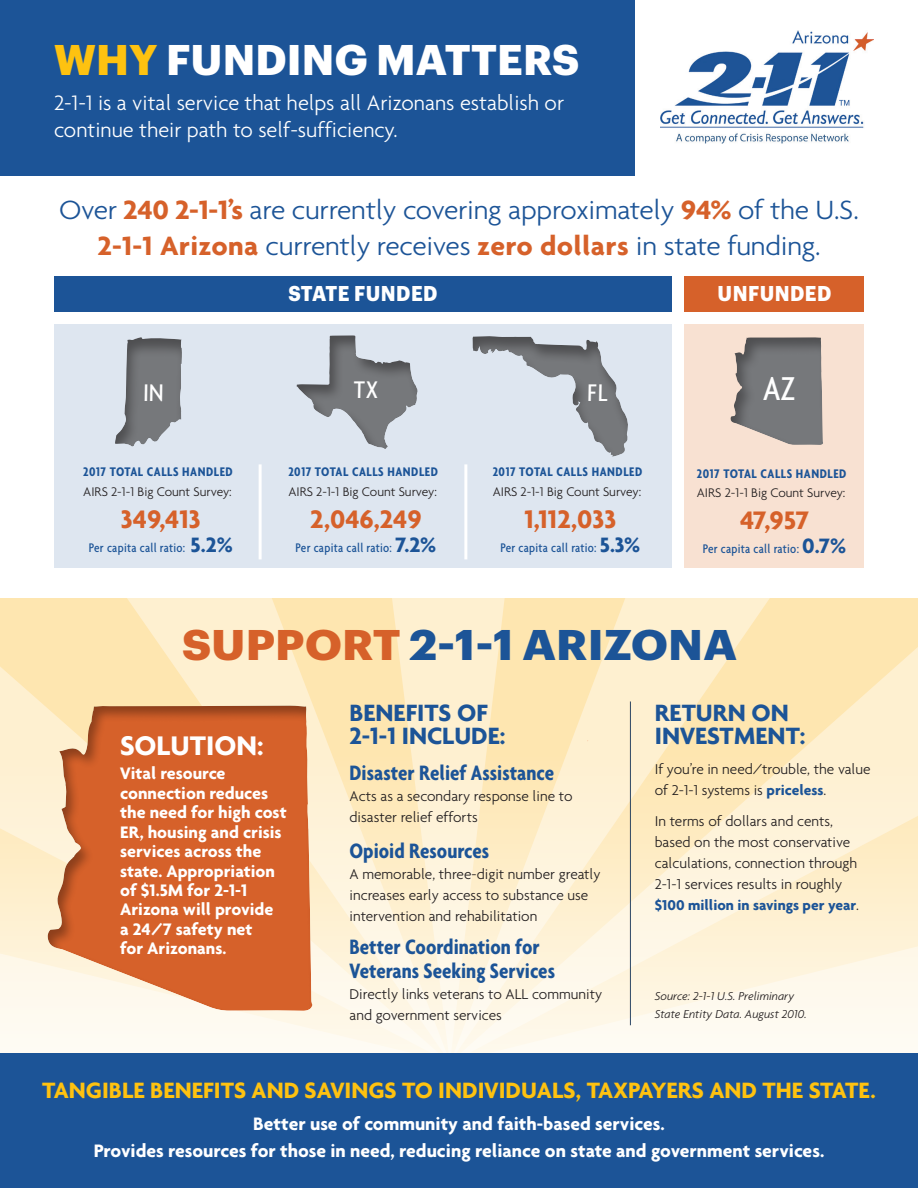
<style>
.page{position:relative;width:918px;height:1188px;background:#fff}
.page>*{position:absolute;margin:0;border:0;box-sizing:border-box;transform-origin:0 0}
.t1{font:700 42px "Graphik";letter-spacing:.005em;color:#1c5497;scale:1.07 1}
.t2{font:700 42px "Graphik";letter-spacing:.005em;color:#fff}
.t3{font:500 condensed 35.7px "Agenda";color:#fff}
.t4{font:700 29.1px "Agenda";color:#fff}
.t5{font:300 28.5px/36.8px "Agenda";letter-spacing:-.01em;color:#1c5497;text-align:center;scale:1.04 1}
.t6{font:700 27.3px "Agenda";color:#d6612a}
.t7{font:500 condensed 26.1px "Agenda";color:#fff}
.t8{font:700 25.5px/23.4px "Agenda";color:#1c5497}
.t9{font:700 24px "Agenda";color:#fec210}
.t10{font:300 22.5px/27px "Agenda";color:#fff}
.t11{font:700 condensed 22.5px/24px "Agenda";color:#1c5497}
.t12{font:700 21px "Graphik";letter-spacing:.025em;color:#fff;scale:.91 1}
.t13{font:700 19.5px/26.1px "Agenda";color:#fff;text-align:center}
.t14{font:700 18px/19.5px "Agenda";color:#fff}
.t15{font:300 15.3px/21px "Agenda";color:#231f20}
.t16{font:300 13.5px "Agenda";color:#231f20}
.t17{font:500 condensed 13.5px "Agenda";letter-spacing:.02em;color:#1c5497}
.t18{font:700 condensed 13.5px "Agenda";letter-spacing:.04em;color:#1c5497}
.t19{font:italic 300 12.3px/18px "Agenda";color:#231f20}
.s1{color:#fec210}
.s2{font-weight:700;color:#d6612a}
.s3{font-weight:700;font-stretch:normal;font-size:22.5px}
.s4{color:#d6612a}
.s5{font-weight:700;color:#1c5497}
</style>
<div class="page">
<svg style="left:0;top:598px;width:918px;height:455px;background:#fdefce"></svg>
<div style="left:0;top:0;width:634px;height:176px;background:#1c5497"></div>
<img style="left:660px;top:31px;width:213px;height:113px">
<div style="left:0;top:1053px;width:918px;height:135px;background:#1c5497"></div>
<svg style="left:11px;top:673px;width:343px;height:378px;background:#e6a47b"></svg>
<div style="left:54px;top:324px;width:618px;height:243px;background:#dee6f0"></div>
<div style="left:685px;top:324px;width:179px;height:243px;background:#f8e1d2"></div>
<svg style="left:296px;top:335px;width:122px;height:114px"></svg>
<svg style="left:730px;top:337px;width:93px;height:108px;background:#858383"></svg>
<svg style="left:472px;top:336px;width:156px;height:121px"></svg>
<svg style="left:115px;top:337px;width:67px;height:110px"></svg>
<div style="left:685px;top:276px;width:179px;height:35px;background:#d6612a"></div>
<div style="left:54px;top:276px;width:618px;height:35px;background:#1c5497"></div>
<hr style="left:259px;top:464px;width:3px;height:95px;background:#fff">
<hr style="left:464px;top:464px;width:3px;height:95px;background:#fff">
<hr style="left:630px;top:700px;width:1px;height:327px;background:#3b526b">
<h1 class="t2" style="left:54px;top:27px;width:527px"><span class="s1">WHY</span> FUNDING MATTERS</h1>
<h3 class="t10" style="left:54px;top:88px;width:512px">2-1-1 is a vital service that helps all Arizonans establish or continue their path to self-sufficiency.</h3>
<h3 class="t5" style="left:59px;top:191px;width:771px">Over <span class="s2">240 2-1-1’s</span> are currently covering approximately <span class="s2">94%</span> of the U.S.<br><span class="s2">2-1-1 Arizona</span> currently receives <span class="s2">zero dollars</span> in state funding.</h3>
<h3 class="t12" style="left:288px;top:277px;width:165px">STATE FUNDED</h3>
<h3 class="t12" style="left:718px;top:277px;width:126px">UNFUNDED</h3>
<h3 class="t7" style="left:143px;top:378px;width:22px">IN</h3>
<h3 class="t7" style="left:354px;top:375px;width:26px">TX</h3>
<h3 class="t7" style="left:587px;top:378px;width:22px">FL</h3>
<h2 class="t3" style="left:763px;top:368px;width:35px">AZ</h2>
<p class="t18" style="left:83px;top:464px;width:151px">2017 TOTAL CALLS HANDLED</p>
<p class="t16" style="left:83px;top:484px;width:150px">AIRS 2-1-1 Big Count Survey:</p>
<h3 class="t6" style="left:121px;top:502px;width:81px">349,413</h3>
<p class="t17" style="left:89px;top:540px;width:145px">Per capita call ratio: <span class="s3">5.2%</span></p>
<p class="t18" style="left:288px;top:464px;width:151px">2017 TOTAL CALLS HANDLED</p>
<p class="t16" style="left:288px;top:484px;width:150px">AIRS 2-1-1 Big Count Survey:</p>
<h3 class="t6" style="left:310px;top:502px;width:113px">2,046,249</h3>
<p class="t17" style="left:296px;top:540px;width:142px">Per capita call ratio: <span class="s3">7.2%</span></p>
<p class="t18" style="left:493px;top:464px;width:151px">2017 TOTAL CALLS HANDLED</p>
<p class="t16" style="left:493px;top:484px;width:150px">AIRS 2-1-1 Big Count Survey:</p>
<h3 class="t6" style="left:524px;top:502px;width:93px">1,112,033</h3>
<p class="t17" style="left:500px;top:540px;width:141px">Per capita call ratio: <span class="s3">5.3%</span></p>
<p class="t18" style="left:697px;top:465px;width:151px">2017 TOTAL CALLS HANDLED</p>
<p class="t16" style="left:697px;top:485px;width:150px">AIRS 2-1-1 Big Count Survey:</p>
<h3 class="t6" style="left:740px;top:504px;width:70px">47,957</h3>
<p class="t17" style="left:703px;top:541px;width:145px">Per capita call ratio: <span class="s3">0.7%</span></p>
<h1 class="t1" style="left:182px;top:612px;width:520px"><span class="s4">SUPPORT</span> 2-1-1 ARIZONA</h1>
<h3 class="t4" style="left:120px;top:728px;width:145px">SOLUTION:</h3>
<p class="t14" style="left:120px;top:763px;width:168px">Vital resource connection reduces the need for high cost<br>ER, housing and crisis services across the state. Appropriation of $1.5M for 2-1-1<br>Arizona will provide<br>a 24/7 safety net<br>for Arizonans.</p>
<h3 class="t8" style="left:350px;top:700px;width:158px">BENEFITS OF<br>2-1-1 INCLUDE:</h3>
<h3 class="t11" style="left:350px;top:760px;width:206px">Disaster Relief Assistance</h3>
<p class="t15" style="left:350px;top:785px;width:224px">Acts as a secondary response line to disaster relief efforts</p>
<h3 class="t11" style="left:350px;top:839px;width:141px">Opioid Resources</h3>
<p class="t15" style="left:350px;top:864px;width:253px">A memorable, three-digit number greatly increases early access to substance use intervention and rehabilitation</p>
<h3 class="t11" style="left:350px;top:934px;width:207px">Better Coordination for<br>Veterans Seeking Services</h3>
<p class="t15" style="left:350px;top:983px;width:254px">Directly links veterans to ALL community and government services</p>
<h3 class="t8" style="left:655px;top:700px;width:152px">RETURN ON<br>INVESTMENT:</h3>
<p class="t15" style="left:655px;top:758px;width:217px">If you’re in need/trouble, the value of 2-1-1 systems is <span class="s5">priceless</span>.</p>
<p class="t15" style="left:655px;top:811px;width:206px">In terms of dollars and cents, based on the most conservative calculations, connection through<br>2-1-1 services results in roughly <span class="s5">$100 million in savings per year</span>.</p>
<p class="t19" style="left:655px;top:987px;width:154px">Source: 2-1-1 U.S. Preliminary<br>State Entity Data. August 2010.</p>
<h3 class="t9" style="left:42px;top:1076px;width:835px">TANGIBLE BENEFITS AND SAVINGS TO INDIVIDUALS, TAXPAYERS AND THE STATE.</h3>
<p class="t13" style="left:94px;top:1111px;width:732px">Better use of community and faith-based services.<br>Provides resources for those in need, reducing reliance on state and government services.</p>
</div>
